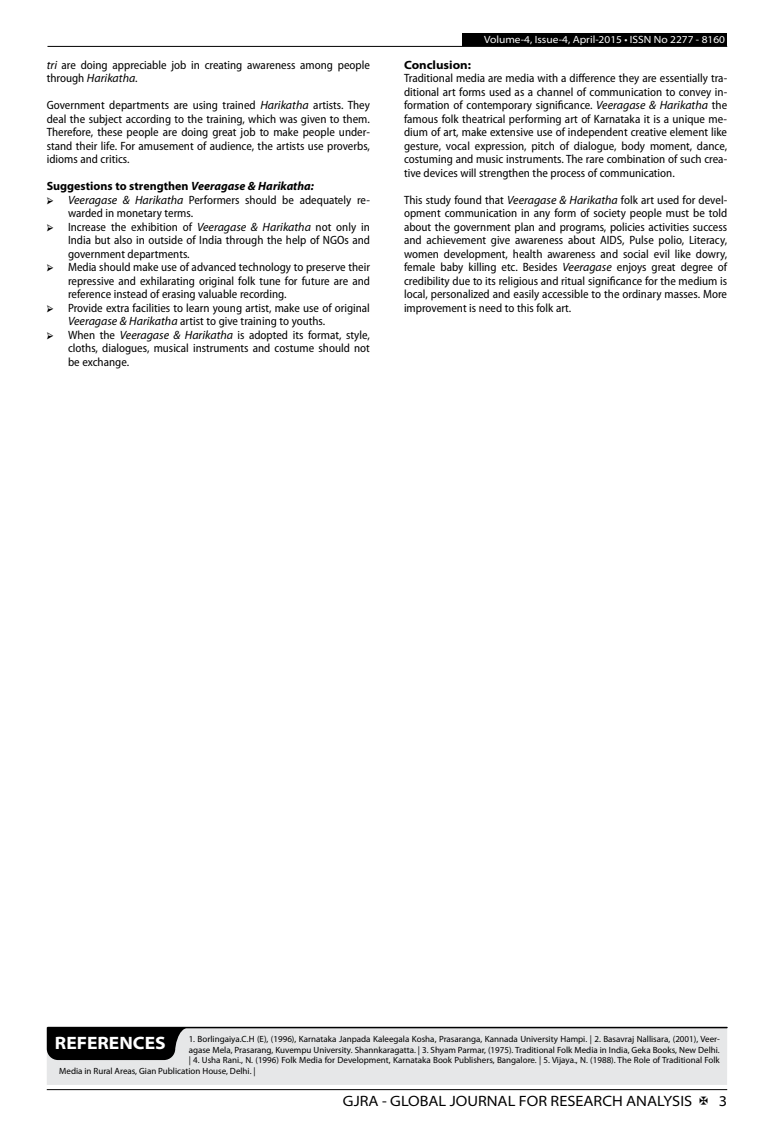
<style>
.page{position:relative;width:774px;height:1136px;background:#fff}
.page>*{position:absolute;margin:0;border:0;box-sizing:border-box;transform-origin:0 0}
.t1{font:700 semi-expanded 18px "Myriad Pro";color:#fff}
.t2{font:semi-expanded 15px "Myriad Pro";color:#000}
.t3{font:semi-condensed 12px/13.5px "Myriad Pro";color:#000;text-align:justify}
.t4{font:700 semi-expanded 12px "Myriad Pro";color:#000}
.t5{font:semi-expanded 10.5px "Myriad Pro";color:#fff}
.t6{font:9px "Myriad Pro";color:#000}
.s1{font-style:italic;font-stretch:normal}
.s2{font-weight:700;font-stretch:normal}
.s3{font-weight:700;font-style:italic;font-stretch:normal}
</style>
<div class="page">
<hr style="left:47px;top:1089px;width:680px;height:1px;background:#000">
<div style="left:462px;top:33px;width:265px;height:13px;background:#000"></div>
<hr style="left:47px;top:46px;width:680px;height:1px;background:#000">
<div style="left:47px;top:1026px;width:680px;height:58px;background:#e6e7e8"></div>
<hr style="left:48px;top:1026px;width:679px;height:2px;background:#000">
<svg style="left:47px;top:1027px;width:142px;height:32px;background:#131414"></svg>
<p class="t3" style="left:47px;top:58px;width:325px"><span class="s1">tri</span> are doing appreciable job in creating awareness among people through <span class="s1">Harikatha.</span></p>
<p class="t3" style="left:47px;top:99px;width:325px">Government departments are using trained <span class="s1">Harikatha</span> artists. They deal the subject according to the training, which was given to them.<br>Therefore, these people are doing great job to make people under&shy;stand their life. For amusement of audience, the artists use proverbs, idioms and critics.</p>
<p class="t3" style="left:68px;top:180px;width:303px;text-align:left;text-indent:-21px"><span class="s2">Suggestions to strengthen</span> <span class="s3">Veeragase &amp; Harikatha:<br></span><span class="s1">Veeragase &amp; Harikatha</span> Performers should be adequately re&shy;warded in monetary terms.<br>Increase the exhibition of <span class="s1">Veeragase &amp; Harikatha</span> not only in India but also in outside of India through the help of NGOs and government departments.<br>Media should make use of advanced technology to preserve their repressive and exhilarating original folk tune for future are and reference instead of erasing valuable recording.<br>Provide extra facilities to learn young artist, make use of original <span class="s1">Veeragase &amp; Harikatha</span> artist to give training to youths.<br>When the <span class="s1">Veeragase &amp; Harikatha</span> is adopted its format, style, cloths, dialogues, musical instruments and costume should not be exchange.</p>
<p class="t5" style="left:484px;top:34px;width:242px">Volume-4, Issue-4, April-2015 • ISSN No 2277 - 8160</p>
<p class="t4" style="left:404px;top:58px;width:69px">Conclusion:</p>
<p class="t3" style="left:404px;top:72px;width:325px">Traditional media are media with a difference they are essentially tra&shy;ditional art forms used as a channel of communication to convey in&shy;formation of contemporary significance. <span class="s1">Veeragase &amp; Harikatha</span> the famous folk theatrical performing art of Karnataka it is a unique me&shy;dium of art, make extensive use of independent creative element like gesture, vocal expression, pitch of dialogue, body moment, dance, costuming and music instruments. The rare combination of such crea&shy;tive devices will strengthen the process of communication.</p>
<p class="t3" style="left:404px;top:193px;width:325px">This study found that <span class="s1">Veeragase &amp; Harikatha</span> folk art used for devel&shy;opment communication in any form of society people must be told about the government plan and programs, policies activities success and achievement give awareness about AIDS, Pulse polio, Literacy, women development, health awareness and social evil like dowry, female baby killing etc. Besides <span class="s1">Veeragase</span> enjoys great degree of credibility due to its religious and ritual significance for the medium is local, personalized and easily accessible to the ordinary masses. More improvement is need to this folk art.</p>
<h1 class="t1" style="left:55px;top:1032px;width:112px">REFERENCES</h1>
<p class="t6" style="left:189px;top:1034px;width:533px">1. Borlingaiya.C.H (E), (1996), Karnataka Janpada Kaleegala Kosha, Prasaranga, Kannada University Hampi. | 2. Basavraj Nallisara, (2001), Veer-</p>
<p class="t6" style="left:189px;top:1044px;width:533px">agase Mela, Prasarang, Kuvempu University. Shannkaragatta. | 3. Shyam Parmar, (1975). Traditional Folk Media in India, Geka Books, New Delhi.</p>
<p class="t6" style="left:189px;top:1055px;width:533px">| 4. Usha Rani., N. (1996) Folk Media for Development, Karnataka Book Publishers, Bangalore. | 5. Vijaya., N. (1988). The Role of Traditional Folk</p>
<p class="t6" style="left:59px;top:1065px;width:198px">Media in Rural Areas, Gian Publication House, Delhi. |</p>
<p class="t2" style="left:343px;top:1092px;width:351px">GJRA - GLOBAL JOURNAL FOR RESEARCH ANALYSIS</p>
<p class="t2" style="left:719px;top:1092px;width:10px">3</p>
</div>
